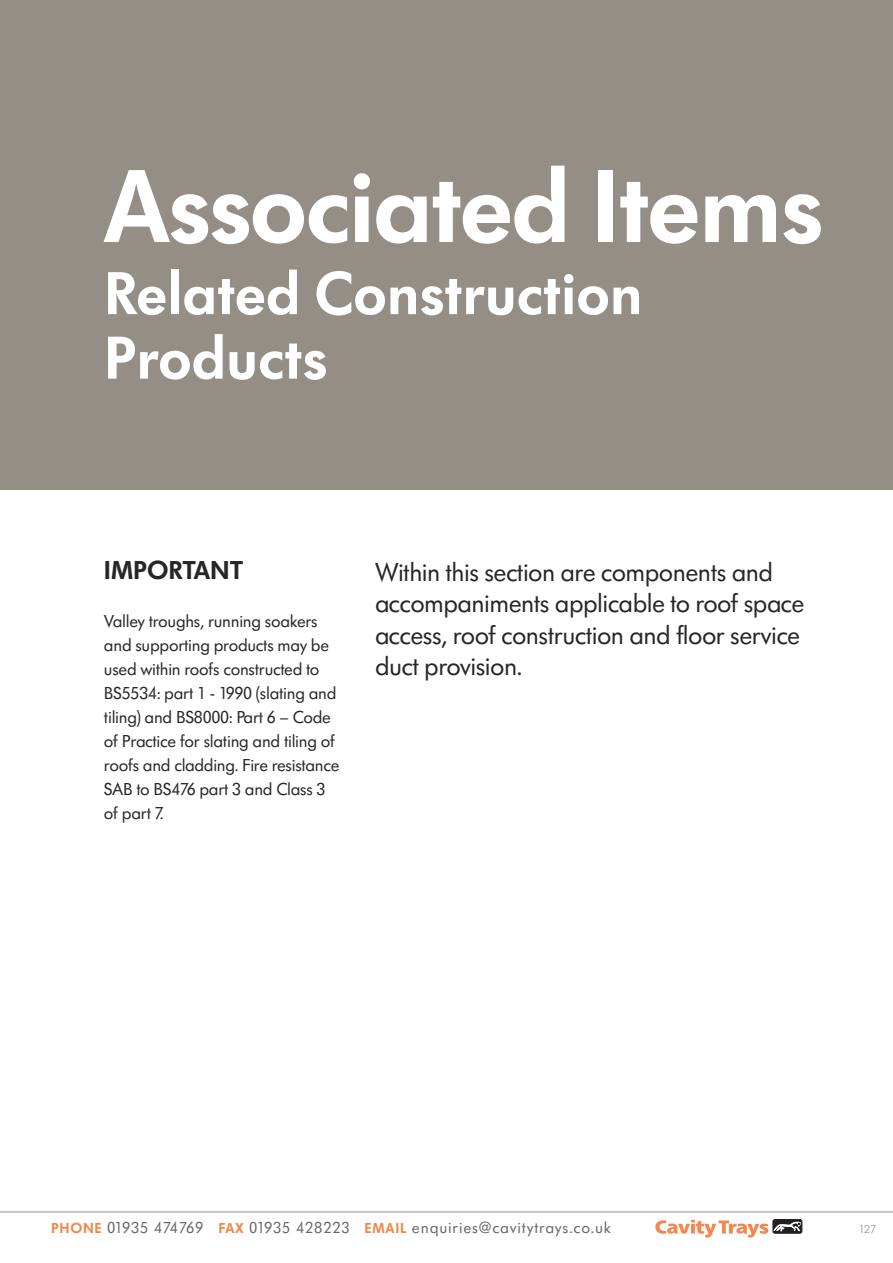
<style>
.page{position:relative;width:893px;height:1263px;background:#fff}
.page>*{position:absolute;margin:0;border:0;box-sizing:border-box;transform-origin:0 0}
.t1{font:108px "Futura SB Dem Bol";letter-spacing:-.015em;color:#fff}
.t2{font:63px/64.5px "Futura SB Dem Bol";color:#fff}
.t3{font:27px/31.5px "Futura SB";letter-spacing:-.02em;color:#272627}
.t4{font:27px "Futura SB Dem Bol";color:#272627}
.t5{font:18px/24px "Futura SB";letter-spacing:-.015em;color:#272627}
.t6{font:16.5px "Futura SB";letter-spacing:.05em;color:#686768}
.t7{font:300 12px "Futura SB";color:#939393}
.s1{font-family:"Futura SB Dem Bol";font-size:15px;color:#ef884a}
</style>
<div class="page">
<div style="left:0;top:0;width:893px;height:489px;background:#948e87"></div>
<hr style="left:0;top:1211px;width:893px;height:1px;background:#948e87">
<svg style="left:773px;top:1219px;width:29px;height:14px"></svg>
<div style="left:773px;top:1219px;width:29px;height:14px;border:1px solid #231f20;border-radius:2px"></div>
<svg style="left:774px;top:1222px;width:26px;height:9px"></svg>
<svg style="left:655px;top:1220px;width:113px;height:17px"></svg>
<p class="t1" style="left:104px;top:142px;width:721px">Associated Items</p>
<p class="t2" style="left:104px;top:260px;width:540px">Related Construction<br>Products</p>
<p class="t4" style="left:104px;top:554px;width:141px">IMPORTANT</p>
<p class="t5" style="left:104px;top:609px;width:237px">Valley troughs, running soakers and supporting products may be used within roofs constructed to<br>BS5534: part 1 - 1990 (slating and tiling) and BS8000: Part 6 – Code of Practice for slating and tiling of roofs and cladding. Fire resistance<br>SAB to BS476 part 3 and Class 3 of part 7.</p>
<p class="t3" style="left:375px;top:556px;width:431px">Within this section are components and accompaniments applicable to roof space access, roof construction and floor service duct provision.</p>
<p class="t6" style="left:51px;top:1218px;width:562px"><span class="s1">PHONE</span> 01935 474769 <span class="s1">FAX</span> 01935 428223 <span class="s1">EMAIL</span> enquiries@cavitytrays.co.uk</p>
<p class="t7" style="left:859px;top:1221px;width:19px">127</p>
</div>
